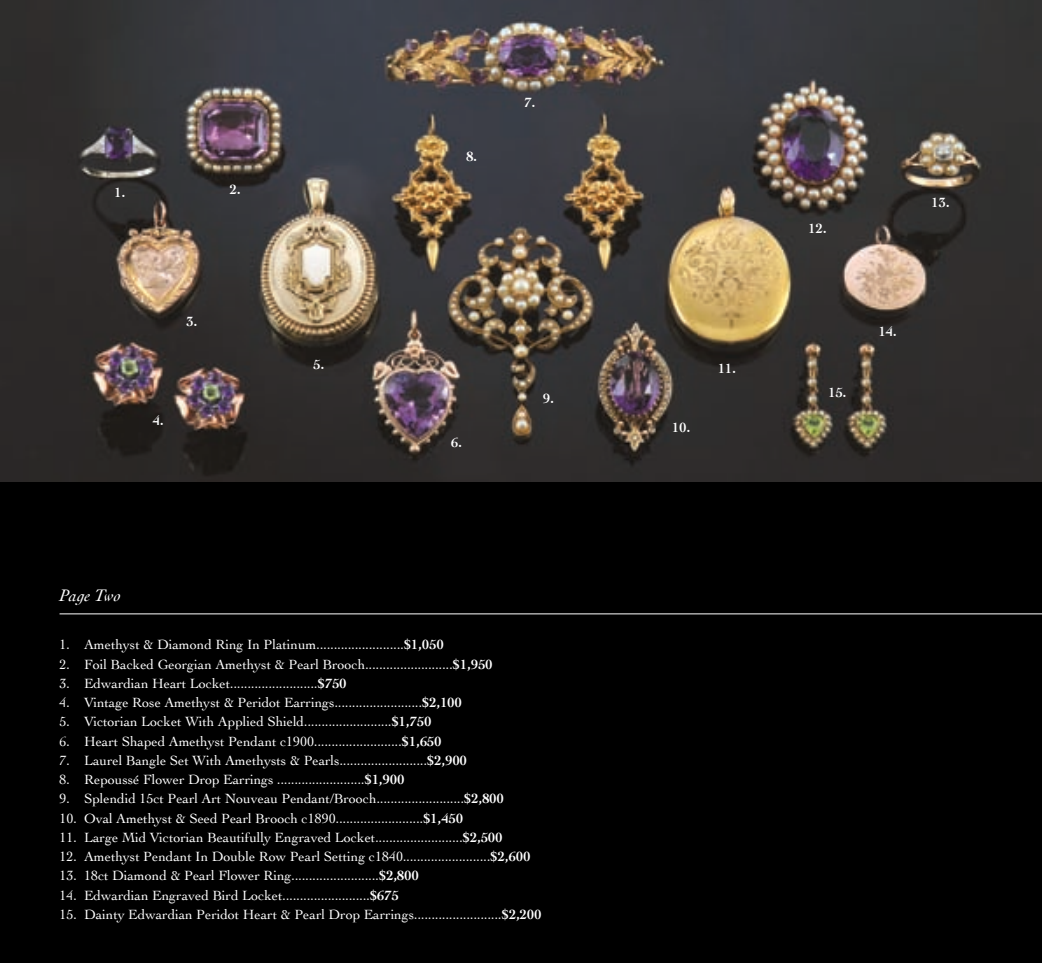
<style>
.page{position:relative;width:1042px;height:963px;background:#fff}
.page>*{position:absolute;margin:0;border:0;box-sizing:border-box;transform-origin:0 0}
.t1{font:italic 17.5px "Cochin";color:#fff}
.t2{font:14px "Cochin";color:#fff}
.t3{font:700 14px "Cochin";color:#fff}
.s1{font-weight:700}
</style>
<div class="page">
<div style="left:0;top:481px;width:1042px;height:481px;background:#000"></div>
<hr style="left:60px;top:613px;width:982px;height:1px;background:#fff">
<img style="left:0;top:0;width:1042px;height:481px">
<p class="t3" style="left:114px;top:184px;width:12px">1.</p>
<p class="t3" style="left:230px;top:181px;width:12px">2.</p>
<p class="t3" style="left:187px;top:313px;width:12px">3.</p>
<p class="t3" style="left:153px;top:412px;width:12px">4.</p>
<p class="t1" style="left:60px;top:585px;width:63px">Page Two</p>
<p class="t3" style="left:313px;top:356px;width:12px">5.</p>
<p class="t3" style="left:466px;top:148px;width:12px">8.</p>
<p class="t3" style="left:524px;top:95px;width:12px">7.</p>
<p class="t3" style="left:451px;top:434px;width:12px">6.</p>
<p class="t3" style="left:543px;top:390px;width:12px">9.</p>
<p class="t2" style="left:60px;top:636px;width:386px">1. Amethyst &amp; Diamond Ring In Platinum.........................<span class="s1">$1,050</span></p>
<p class="t2" style="left:60px;top:656px;width:435px">2. Foil Backed Georgian Amethyst &amp; Pearl Brooch.........................<span class="s1">$1,950</span></p>
<p class="t2" style="left:60px;top:675px;width:289px">3. Edwardian Heart Locket.........................<span class="s1">$750</span></p>
<p class="t2" style="left:60px;top:694px;width:404px">4. Vintage Rose Amethyst &amp; Peridot Earrings.........................<span class="s1">$2,100</span></p>
<p class="t2" style="left:60px;top:713px;width:374px">5. Victorian Locket With Applied Shield.........................<span class="s1">$1,750</span></p>
<p class="t2" style="left:60px;top:733px;width:384px">6. Heart Shaped Amethyst Pendant c1900.........................<span class="s1">$1,650</span></p>
<p class="t2" style="left:60px;top:752px;width:409px">7. Laurel Bangle Set With Amethysts &amp; Pearls.........................<span class="s1">$2,900</span></p>
<p class="t2" style="left:60px;top:771px;width:347px">8. Repoussé Flower Drop Earrings .........................<span class="s1">$1,900</span></p>
<p class="t2" style="left:60px;top:790px;width:446px">9. Splendid 15ct Pearl Art Nouveau Pendant/Brooch.........................<span class="s1">$2,800</span></p>
<p class="t2" style="left:60px;top:810px;width:405px">10. Oval Amethyst &amp; Seed Pearl Brooch c1890.........................<span class="s1">$1,450</span></p>
<p class="t2" style="left:60px;top:829px;width:445px">11. Large Mid Victorian Beautifully Engraved Locket.........................<span class="s1">$2,500</span></p>
<p class="t2" style="left:60px;top:848px;width:472px">12. Amethyst Pendant In Double Row Pearl Setting c1840.........................<span class="s1">$2,600</span></p>
<p class="t2" style="left:60px;top:867px;width:361px">13. 18ct Diamond &amp; Pearl Flower Ring.........................<span class="s1">$2,800</span></p>
<p class="t2" style="left:60px;top:887px;width:341px">14. Edwardian Engraved Bird Locket.........................<span class="s1">$675</span></p>
<p class="t2" style="left:60px;top:906px;width:484px">15. Dainty Edwardian Peridot Heart &amp; Pearl Drop Earrings.........................<span class="s1">$2,200</span></p>
<p class="t3" style="left:672px;top:419px;width:20px">10.</p>
<p class="t3" style="left:718px;top:360px;width:20px">11.</p>
<p class="t3" style="left:808px;top:220px;width:20px">12.</p>
<p class="t3" style="left:931px;top:194px;width:20px">13.</p>
<p class="t3" style="left:828px;top:384px;width:20px">15.</p>
<p class="t3" style="left:878px;top:323px;width:20px">14.</p>
</div>
